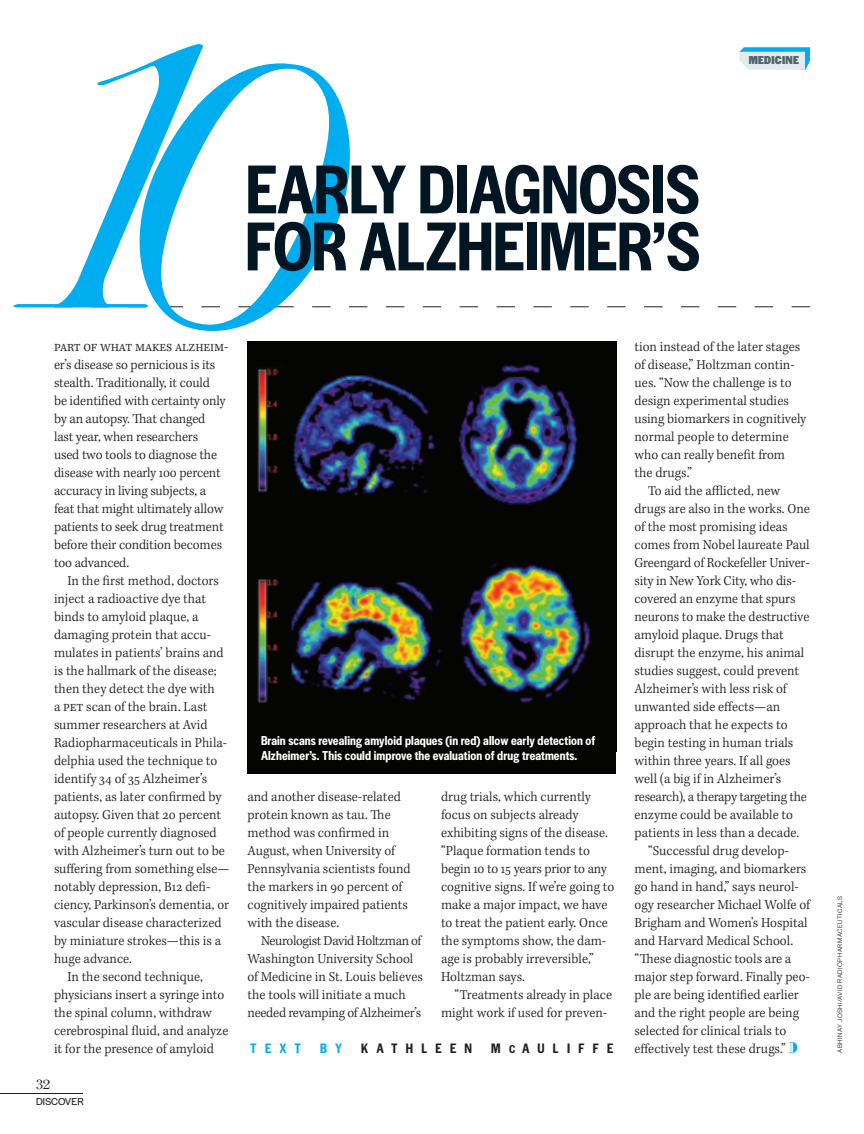
<style>
.page{position:relative;width:864px;height:1134px;background:#fff}
.page>*{position:absolute;margin:0;border:0;box-sizing:border-box;transform-origin:0 0}
.t1{font:italic 415.5px "Gardner Big";color:#00aeef}
.t2{font:600 72px/57px "Halsey Narrow";letter-spacing:-.01em;color:#011622}
.t3{font:15px "Gardner Text";color:#231f20}
.t4{font:14.25px/18px "Kepler Std Light Scn Capt";color:#231f20}
.t5{font:600 14.25px "Halsey Narrow";letter-spacing:.58em;color:#231f20}
.t6{font:600 14.25px "Halsey Narrow";color:#00aeef}
.t7{font:600 13.5px/15px "Halsey Narrow";letter-spacing:.01em;color:#fff}
.t8{font:900 12px "Halsey Narrow";letter-spacing:.02em;color:#53656e}
.t9{font:10.5px "Halsey";color:#231f20}
.t10{font:6.75px "Halsey";letter-spacing:.075em;color:#231f20}
.s1{font-size:12px}
</style>
<div class="page">
<div style="left:248px;top:341px;width:368px;height:433px;background:#040503"></div>
<img style="left:257px;top:364px;width:333px;height:339px">
<svg style="left:54px;top:307px;width:756px;height:1px"></svg>
<svg style="left:739px;top:47px;width:71px;height:23px;background:#afdeef"></svg>
<svg style="left:788px;top:1042px;width:9px;height:11px"></svg>
<hr style="left:0;top:1093px;width:83px;height:1px;background:#231f20">
<h1 class="t1" style="left:32px;top:-66px;width:309px">10</h1>
<h2 class="t2" style="left:245px;top:160px;width:457px">Early Diagnosis<br>FOR ALZHEIMER</h2>
<h2 class="t2" style="left:652px;top:217px;width:47px">’S</h2>
<p class="t8" style="left:749px;top:52px;width:52px">MEDICINE</p>
<p class="t4" style="left:54px;top:338px;width:176px">part of what makes alz-heim&shy;er’s disease so pernicious is its stealth. Traditionally, it could<br>be identified with certainty only by an autopsy. That changed last year, when researchers<br>used two tools to diagnose the disease with nearly 100 percent accuracy in living subjects, a feat that might ultimately allow patients to seek drug treatment before their condition becomes too advanced.</p>
<p class="t4" style="left:68px;top:572px;width:153px">In the first method, doctors</p>
<p class="t4" style="left:54px;top:590px;width:154px">inject a radioactive dye that</p>
<p class="t4" style="left:54px;top:608px;width:146px">binds to amyloid plaque, a</p>
<p class="t4" style="left:54px;top:626px;width:159px">damaging protein that accu-</p>
<p class="t4" style="left:54px;top:644px;width:171px">mulates in patients’ brains and</p>
<p class="t4" style="left:54px;top:662px;width:164px">is the hallmark of the disease;</p>
<p class="t4" style="left:54px;top:680px;width:162px">then they detect the dye with</p>
<p class="t4" style="left:54px;top:698px;width:155px">a pet scan of the brain. Last</p>
<p class="t4" style="left:54px;top:716px;width:155px">summer researchers at Avid</p>
<p class="t4" style="left:54px;top:734px;width:175px">Radiopharmaceuticals in Phila-</p>
<p class="t4" style="left:54px;top:752px;width:165px">delphia used the technique to</p>
<p class="t4" style="left:54px;top:770px;width:155px">identify 34 of 35 Alzheimer’s</p>
<p class="t4" style="left:54px;top:788px;width:169px">patients, as later confirmed by</p>
<p class="t4" style="left:54px;top:806px;width:169px">autopsy. Given that 20 percent</p>
<p class="t4" style="left:54px;top:824px;width:164px">of people currently diagnosed</p>
<p class="t4" style="left:54px;top:842px;width:172px">with Alzheimer’s turn out to be</p>
<p class="t4" style="left:54px;top:860px;width:177px">suffering from something else—</p>
<p class="t4" style="left:54px;top:878px;width:158px">notably depression, B12 defi-</p>
<p class="t4" style="left:54px;top:896px;width:177px">ciency, Parkinson’s dementia, or</p>
<p class="t4" style="left:54px;top:914px;width:169px">vascular disease characterized</p>
<p class="t4" style="left:54px;top:932px;width:169px">by miniature strokes—this is a</p>
<p class="t4" style="left:54px;top:950px;width:80px">huge advance.</p>
<p class="t4" style="left:68px;top:968px;width:137px">In the second technique,</p>
<p class="t4" style="left:54px;top:986px;width:172px">physicians insert a syringe into</p>
<p class="t4" style="left:54px;top:1004px;width:159px">the spinal column, withdraw</p>
<p class="t4" style="left:54px;top:1022px;width:176px">cerebrospinal fluid, and analyze</p>
<p class="t4" style="left:54px;top:1040px;width:162px">it for the presence of amyloid</p>
<p class="t3" style="left:36px;top:1074px;width:16px">32</p>
<p class="t9" style="left:36px;top:1095px;width:49px">DISCOVER</p>
<p class="t7" style="left:261px;top:733px;width:336px">Brain scans revealing amyloid plaques (in red) allow early detection of<br>Alzheimer’s. This could improve the evaluation of drug treatments.</p>
<p class="t4" style="left:248px;top:788px;width:165px">and another disease-related protein known as tau. The method was confirmed in<br>August, when University of<br>Pennsylvania scientists found the markers in 90 percent of cognitively impaired patients with the disease.</p>
<p class="t4" style="left:248px;top:932px;width:177px;text-indent:14px">Neurologist David Holtzman of<br>Washington University School of Medicine in St. Louis believes the tools will initiate a much needed revamping of Alzheimer’s</p>
<p class="t4" style="left:441px;top:788px;width:175px">drug trials, which currently focus on subjects already exhibiting signs of the disease. “Plaque formation tends to begin 10 to 15 years prior to any cognitive signs. If we’re going to make a major impact, we have to treat the patient early. Once the symptoms show, the dam&shy;age is probably irreversible,”<br>Holtzman says.</p>
<p class="t4" style="left:441px;top:986px;width:173px;text-indent:14px">“Treatments already in place might work if used for preven-</p>
<p class="t4" style="left:634px;top:338px;width:167px">tion instead of the later stages</p>
<p class="t4" style="left:634px;top:356px;width:162px">of disease,” Holtzman contin-</p>
<p class="t4" style="left:634px;top:374px;width:159px">ues. “Now the challenge is to</p>
<p class="t4" style="left:634px;top:392px;width:156px">design experimental studies</p>
<p class="t4" style="left:634px;top:410px;width:173px">using biomarkers in cognitively</p>
<p class="t4" style="left:634px;top:428px;width:156px">normal people to determine</p>
<p class="t4" style="left:634px;top:446px;width:152px">who can really benefit from</p>
<p class="t4" style="left:634px;top:464px;width:59px">the drugs.”</p>
<p class="t4" style="left:648px;top:482px;width:134px">To aid the afflicted, new</p>
<p class="t4" style="left:634px;top:500px;width:177px">drugs are also in the works. One</p>
<p class="t4" style="left:634px;top:518px;width:155px">of the most promising ideas</p>
<p class="t4" style="left:634px;top:536px;width:177px">comes from Nobel laureate Paul</p>
<p class="t4" style="left:634px;top:554px;width:177px">Greengard of Rockefeller Univer-</p>
<p class="t4" style="left:634px;top:572px;width:163px">sity in New York City, who dis-</p>
<p class="t4" style="left:634px;top:590px;width:163px">covered an enzyme that spurs</p>
<p class="t4" style="left:634px;top:608px;width:176px">neurons to make the destructive</p>
<p class="t4" style="left:634px;top:626px;width:151px">amyloid plaque. Drugs that</p>
<p class="t4" style="left:634px;top:644px;width:171px">disrupt the enzyme, his animal</p>
<p class="t4" style="left:634px;top:662px;width:166px">studies suggest, could prevent</p>
<p class="t4" style="left:634px;top:680px;width:155px">Alzheimer’s with less risk of</p>
<p class="t4" style="left:634px;top:698px;width:147px">unwanted side effects—an</p>
<p class="t4" style="left:634px;top:716px;width:155px">approach that he expects to</p>
<p class="t4" style="left:634px;top:734px;width:160px">begin testing in human trials</p>
<p class="t4" style="left:634px;top:752px;width:158px">within three years. If all goes</p>
<p class="t4" style="left:634px;top:770px;width:148px">well (a big if in Alzheimer’s</p>
<p class="t4" style="left:634px;top:788px;width:174px">research), a therapy targeting the</p>
<p class="t4" style="left:634px;top:806px;width:160px">enzyme could be available to</p>
<p class="t4" style="left:634px;top:824px;width:166px">patients in less than a decade.</p>
<p class="t4" style="left:648px;top:842px;width:142px">“Successful drug develop-</p>
<p class="t4" style="left:634px;top:860px;width:173px">ment, imaging, and biomarkers</p>
<p class="t4" style="left:634px;top:878px;width:166px">go hand in hand,” says neurol-</p>
<p class="t4" style="left:634px;top:896px;width:178px">ogy researcher Michael Wolfe of</p>
<p class="t4" style="left:634px;top:914px;width:174px">Brigham and Women’s Hospital</p>
<p class="t4" style="left:634px;top:932px;width:160px">and Harvard Medical School.</p>
<p class="t4" style="left:634px;top:950px;width:158px">“These diagnostic tools are a</p>
<p class="t4" style="left:634px;top:968px;width:177px">major step forward. Finally peo-</p>
<p class="t4" style="left:634px;top:986px;width:166px">ple are being identified earlier</p>
<p class="t4" style="left:634px;top:1004px;width:166px">and the right people are being</p>
<p class="t4" style="left:634px;top:1022px;width:153px">selected for clinical trials to</p>
<p class="t6" style="left:250px;top:1039px;width:52px">text</p>
<p class="t6" style="left:320px;top:1039px;width:23px">b y</p>
<p class="t5" style="left:361px;top:1039px;width:113px">kathleen</p>
<p class="t5" style="left:491px;top:1039px;width:124px">m<span class="s1">c</span>auliffe</p>
<p class="t4" style="left:634px;top:1040px;width:153px">effectively test these drugs.”</p>
<p class="t10" style="left:836px;top:1053px;width:158px;rotate:-90deg">Abhinay Joshi/Avid Radiopharmaceuticals</p>
</div>
